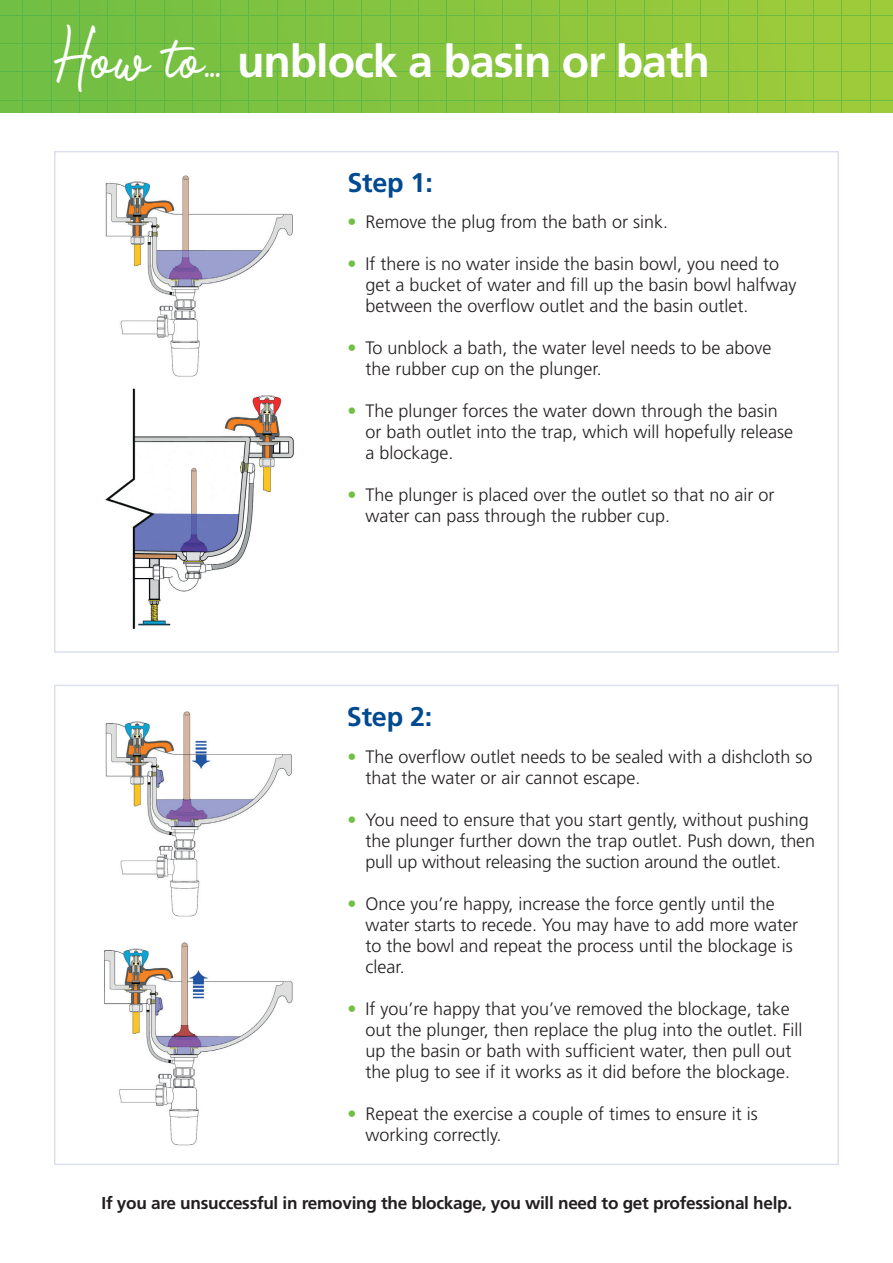
<style>
.page{position:relative;width:893px;height:1263px;background:#fff}
.page>*{position:absolute;margin:0;border:0;box-sizing:border-box;transform-origin:0 0}
.t1{font:700 45px "Frutiger LT Std";letter-spacing:-.025em;color:#fff}
.t2{font:700 27px "Frutiger LT Std";letter-spacing:-.01em;color:#014990}
.t3{font:300 18px/21px "Frutiger LT Std";color:#231f20}
.t4{font:700 17.25px "Frutiger LT Std";letter-spacing:-.02em;color:#231f20}
.s1{font-family:"Photoshoot";font-weight:400;font-size:37.5px}
.s2{font-family:"Helvetica Neue";color:#71bf44}
</style>
<div class="page">
<svg style="left:0;top:0;width:893px;height:113px;background:#87c43e"></svg>
<hr style="left:22px;top:0;width:1px;height:113px;background:#40ae49">
<hr style="left:51px;top:0;width:1px;height:113px;background:#40ae49">
<hr style="left:79px;top:0;width:1px;height:113px;background:#40ae49">
<hr style="left:107px;top:0;width:1px;height:113px;background:#40ae49">
<hr style="left:135px;top:0;width:1px;height:113px;background:#40ae49">
<hr style="left:164px;top:0;width:1px;height:113px;background:#40ae49">
<hr style="left:192px;top:0;width:1px;height:113px;background:#40ae49">
<hr style="left:220px;top:0;width:1px;height:113px;background:#40ae49">
<hr style="left:248px;top:0;width:1px;height:113px;background:#40ae49">
<hr style="left:277px;top:0;width:1px;height:113px;background:#40ae49">
<hr style="left:305px;top:0;width:1px;height:113px;background:#40ae49">
<hr style="left:333px;top:0;width:1px;height:113px;background:#40ae49">
<hr style="left:361px;top:0;width:1px;height:113px;background:#40ae49">
<hr style="left:390px;top:0;width:1px;height:113px;background:#40ae49">
<hr style="left:418px;top:0;width:1px;height:113px;background:#40ae49">
<hr style="left:446px;top:0;width:1px;height:113px;background:#40ae49">
<hr style="left:474px;top:0;width:1px;height:113px;background:#40ae49">
<hr style="left:502px;top:0;width:1px;height:113px;background:#40ae49">
<hr style="left:531px;top:0;width:1px;height:113px;background:#40ae49">
<hr style="left:559px;top:0;width:1px;height:113px;background:#40ae49">
<hr style="left:587px;top:0;width:1px;height:113px;background:#40ae49">
<hr style="left:615px;top:0;width:1px;height:113px;background:#40ae49">
<hr style="left:644px;top:0;width:1px;height:113px;background:#40ae49">
<hr style="left:672px;top:0;width:1px;height:113px;background:#40ae49">
<hr style="left:700px;top:0;width:1px;height:113px;background:#40ae49">
<hr style="left:728px;top:0;width:1px;height:113px;background:#40ae49">
<hr style="left:757px;top:0;width:1px;height:113px;background:#40ae49">
<hr style="left:785px;top:0;width:1px;height:113px;background:#40ae49">
<hr style="left:813px;top:0;width:1px;height:113px;background:#40ae49">
<hr style="left:841px;top:0;width:1px;height:113px;background:#40ae49">
<hr style="left:870px;top:0;width:1px;height:113px;background:#40ae49">
<hr style="left:0;top:100px;width:893px;height:1px;background:#40ae49">
<hr style="left:0;top:71px;width:893px;height:1px;background:#40ae49">
<hr style="left:0;top:43px;width:893px;height:1px;background:#40ae49">
<hr style="left:0;top:15px;width:893px;height:1px;background:#40ae49">
<div style="left:54px;top:151px;width:785px;height:502px;background:#fff;border:2px solid #dde1ef"></div>
<div style="left:54px;top:685px;width:785px;height:480px;background:#fff;border:2px solid #dde1ef"></div>
<img style="left:105px;top:175px;width:188px;height:197px">
<img style="left:105px;top:372px;width:189px;height:257px">
<img style="left:105px;top:711px;width:187px;height:206px">
<img style="left:104px;top:942px;width:189px;height:204px">
<p class="t1" style="left:54px;top:35px;width:657px"><span class="s1">How to...</span> unblock a basin or bath</p>
<p class="t2" style="left:347px;top:167px;width:87px">Step 1:</p>
<p class="t3" style="left:347px;top:211px;width:322px"><span class="s2">•</span> Remove the plug from the bath or sink.</p>
<p class="t3" style="left:365px;top:253px;width:433px;text-indent:-18px"><span class="s2">•</span> If there is no water inside the basin bowl, you need to get a bucket of water and fill up the basin bowl halfway between the overflow outlet and the basin outlet.</p>
<p class="t3" style="left:365px;top:337px;width:408px;text-indent:-18px"><span class="s2">•</span> To unblock a bath, the water level needs to be above the rubber cup on the plunger.</p>
<p class="t3" style="left:365px;top:400px;width:429px;text-indent:-18px"><span class="s2">•</span> The plunger forces the water down through the basin or bath outlet into the trap, which will hopefully release a blockage.</p>
<p class="t3" style="left:365px;top:484px;width:411px;text-indent:-18px"><span class="s2">•</span> The plunger is placed over the outlet so that no air or water can pass through the rubber cup.</p>
<p class="t2" style="left:347px;top:701px;width:87px">Step 2:</p>
<p class="t3" style="left:365px;top:746px;width:449px;text-indent:-18px"><span class="s2">•</span> The overflow outlet needs to be sealed with a dishcloth so that the water or air cannot escape.</p>
<p class="t3" style="left:365px;top:809px;width:451px;text-indent:-18px"><span class="s2">•</span> You need to ensure that you start gently, without pushing the plunger further down the trap outlet. Push down, then pull up without releasing the suction around the outlet.</p>
<p class="t3" style="left:365px;top:893px;width:434px;text-indent:-18px"><span class="s2">•</span> Once you’re happy, increase the force gently until the water starts to recede. You may have to add more water to the bowl and repeat the process until the blockage is clear.</p>
<p class="t3" style="left:365px;top:998px;width:439px;text-indent:-18px"><span class="s2">•</span> If you’re happy that you’ve removed the blockage, take out the plunger, then replace the plug into the outlet. Fill up the basin or bath with sufficient water, then pull out the plug to see if it works as it did before the blockage.</p>
<p class="t3" style="left:365px;top:1103px;width:394px;text-indent:-18px"><span class="s2">•</span> Repeat the exercise a couple of times to ensure it is working correctly.</p>
<p class="t4" style="left:102px;top:1193px;width:692px">If you are unsuccessful in removing the blockage, you will need to get professional help.</p>
</div>
